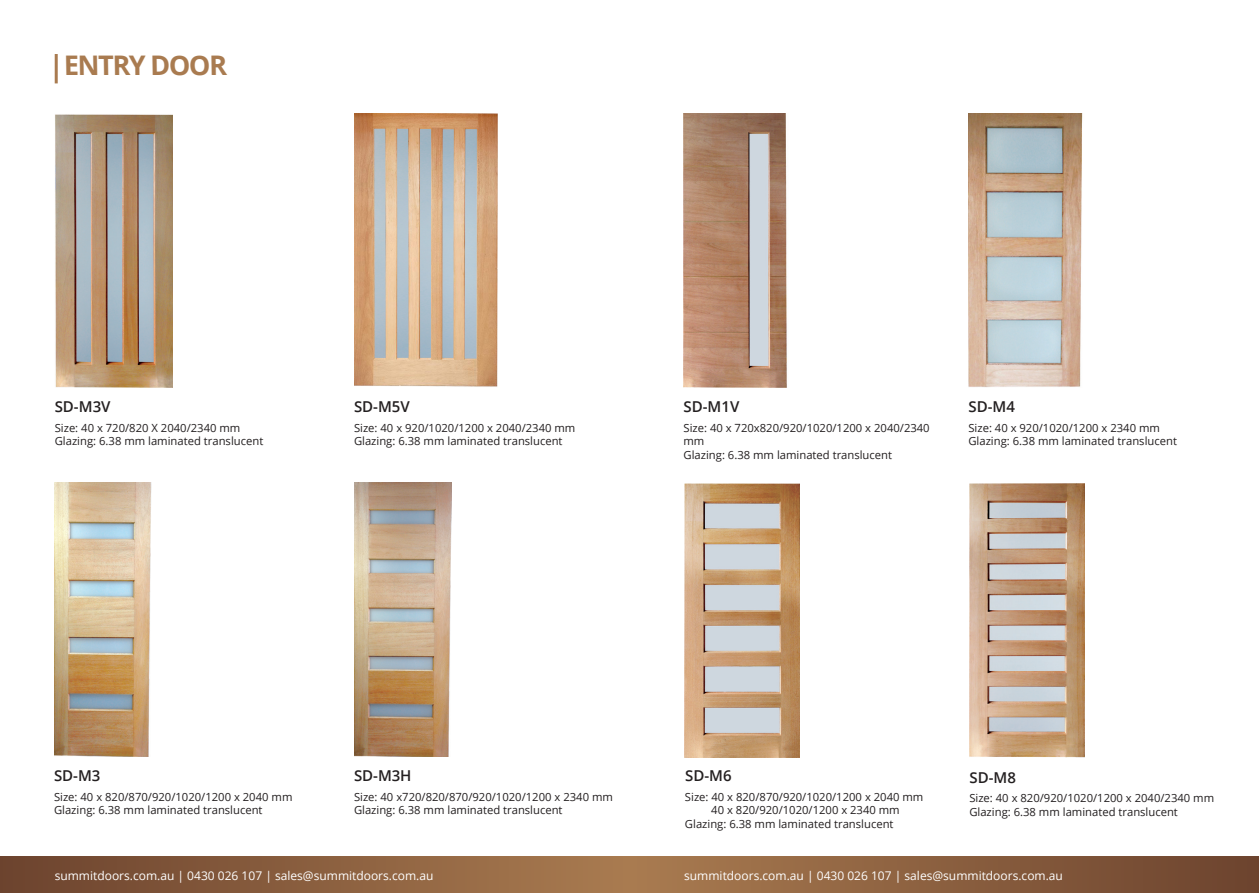
<style>
.page{position:relative;width:1259px;height:893px;background:#fff}
.page>*{position:absolute;margin:0;border:0;box-sizing:border-box;transform-origin:0 0}
.t1{font:700 27px "Open Sans";color:#a97b50}
.t2{font:600 15px "Open Sans";color:#231f20}
.t3{font:12px "Open Sans";color:#fff}
.t4{font:11.25px/13.5px "Open Sans";color:#231f20}
</style>
<div class="page">
<div style="left:0;top:857px;width:629px;height:36px;background:linear-gradient(to right,#6c432e,#a97b50)"></div>
<div style="left:629px;top:857px;width:629px;height:36px;background:linear-gradient(to right,#a97b50,#6d432e)"></div>
<img style="left:683px;top:113px;width:104px;height:274px">
<img style="left:969px;top:484px;width:115px;height:274px">
<img style="left:354px;top:482px;width:97px;height:274px">
<img style="left:55px;top:114px;width:117px;height:273px">
<img style="left:968px;top:113px;width:115px;height:274px">
<img style="left:354px;top:113px;width:143px;height:274px">
<img style="left:684px;top:484px;width:115px;height:274px">
<img style="left:54px;top:482px;width:97px;height:274px">
<hr style="left:55px;top:54px;width:3px;height:29px;background:#a97b50">
<p class="t1" style="left:64px;top:46px;width:165px">ENTRY DOOR</p>
<p class="t2" style="left:55px;top:397px;width:57px">SD-M3V</p>
<p class="t4" style="left:55px;top:420px;width:187px">Size: 40 x 720/820 X 2040/2340 mm</p>
<p class="t4" style="left:55px;top:434px;width:210px">Glazing: 6.38 mm laminated translucent</p>
<p class="t2" style="left:354px;top:397px;width:57px">SD-M5V</p>
<p class="t4" style="left:354px;top:420px;width:223px">Size: 40 x 920/1020/1200 x 2040/2340 mm</p>
<p class="t4" style="left:354px;top:434px;width:210px">Glazing: 6.38 mm laminated translucent</p>
<p class="t2" style="left:683px;top:397px;width:57px">SD-M1V</p>
<p class="t4" style="left:683px;top:420px;width:248px">Size: 40 x 720x820/920/1020/1200 x 2040/2340 mm</p>
<p class="t4" style="left:683px;top:447px;width:210px">Glazing: 6.38 mm laminated translucent</p>
<p class="t2" style="left:968px;top:397px;width:48px">SD-M4</p>
<p class="t4" style="left:968px;top:420px;width:193px">Size: 40 x 920/1020/1200 x 2340 mm</p>
<p class="t4" style="left:968px;top:434px;width:210px">Glazing: 6.38 mm laminated translucent</p>
<p class="t2" style="left:54px;top:766px;width:48px">SD-M3</p>
<p class="t4" style="left:54px;top:789px;width:240px">Size: 40 x 820/870/920/1020/1200 x 2040 mm</p>
<p class="t4" style="left:54px;top:803px;width:210px">Glazing: 6.38 mm laminated translucent</p>
<p class="t2" style="left:354px;top:766px;width:59px">SD-M3H</p>
<p class="t4" style="left:354px;top:789px;width:260px">Size: 40 x720/820/870/920/1020/1200 x 2340 mm</p>
<p class="t4" style="left:354px;top:803px;width:210px">Glazing: 6.38 mm laminated translucent</p>
<p class="t2" style="left:685px;top:766px;width:48px">SD-M6</p>
<p class="t4" style="left:685px;top:789px;width:240px">Size: 40 x 820/870/920/1020/1200 x 2040 mm</p>
<p class="t4" style="left:711px;top:803px;width:190px">40 x 820/920/1020/1200 x 2340 mm</p>
<p class="t4" style="left:685px;top:816px;width:210px">Glazing: 6.38 mm laminated translucent</p>
<p class="t2" style="left:969px;top:767px;width:48px">SD-M8</p>
<p class="t4" style="left:969px;top:791px;width:246px">Size: 40 x 820/920/1020/1200 x 2040/2340 mm</p>
<p class="t4" style="left:969px;top:804px;width:210px">Glazing: 6.38 mm laminated translucent</p>
<p class="t3" style="left:55px;top:867px;width:380px">summitdoors.com.au | 0430 026 107 | sales@summitdoors.com.au</p>
<p class="t3" style="left:684px;top:867px;width:380px">summitdoors.com.au | 0430 026 107 | sales@summitdoors.com.au</p>
</div>
